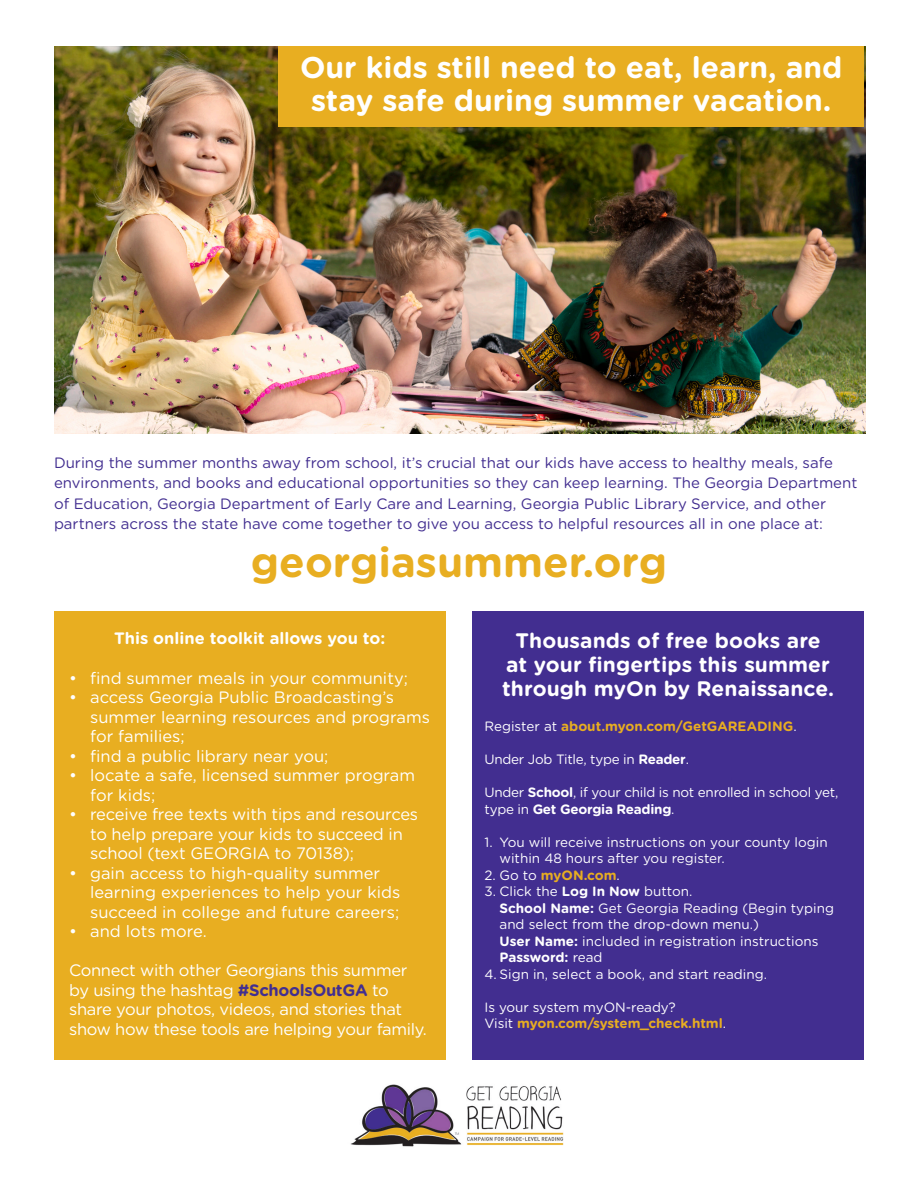
<style>
.page{position:relative;width:918px;height:1188px;background:#fff}
.page>*{position:absolute;margin:0;border:0;box-sizing:border-box;transform-origin:0 0}
.t1{font:700 42px "Gotham Rounded";color:#e8ae21}
.t2{font:700 30px "Gotham Rounded";color:#fff}
.t3{font:700 21px/24px "Gotham Rounded";letter-spacing:.005em;color:#fff;text-align:center}
.t4{font:16.5px/19.5px "Gotham Rounded";letter-spacing:-.01em;color:#fff}
.t5{font:700 16.5px "Gotham Rounded";color:#fff}
.t6{font:15px/20.2px "Gotham Rounded";color:#422e90}
.t7{font:13.5px/16.5px "Gotham Rounded";color:#fff}
.t8{font:13.5px/16.5px "Gotham Rounded";letter-spacing:-.02em;color:#fff}
.t9{font:700 13.5px "Gotham Rounded";color:#e8ae21}
.s1{font-weight:700;color:#422e90}
.s2{font-weight:400;color:#fff}
.s3{font-weight:700}
.s4{font-weight:700;color:#e8ae21}
</style>
<div class="page">
<img style="left:54px;top:46px;width:811px;height:388px">
<div style="left:54px;top:611px;width:392px;height:449px;background:#e8ae21"></div>
<div style="left:279px;top:46px;width:585px;height:81px;background:#e8ae21"></div>
<div style="left:472px;top:611px;width:392px;height:449px;background:#422e90"></div>
<img style="left:350px;top:1084px;width:214px;height:63px">
<p class="t2" style="left:300px;top:45px;width:544px">Our kids still need to eat, learn, and</p>
<p class="t2" style="left:311px;top:78px;width:522px">stay safe during summer vacation.</p>
<p class="t6" style="left:54px;top:452px;width:805px">During the summer months away from school, it’s crucial that our kids have access to healthy meals, safe environments, and books and educational opportunities so they can keep learning. The Georgia Department of Education, Georgia Department of Early Care and Learning, Georgia Public Library Service, and other partners across the state have come together to give you access to helpful resources all in one place at:</p>
<p class="t1" style="left:251px;top:531px;width:418px">georgiasummer.org</p>
<p class="t5" style="left:114px;top:626px;width:273px">This online toolkit allows you to:</p>
<p class="t4" style="left:69px;top:667px;width:340px">• find summer meals in your community;</p>
<p class="t4" style="left:90px;top:687px;width:341px;text-indent:-21px">• access Georgia Public Broadcasting’s summer learning resources and programs for families;</p>
<p class="t4" style="left:69px;top:745px;width:261px">• find a public library near you;</p>
<p class="t4" style="left:90px;top:765px;width:327px;text-indent:-21px">• locate a safe, licensed summer program for kids;</p>
<p class="t4" style="left:90px;top:804px;width:330px;text-indent:-21px">• receive free texts with tips and resources to help prepare your kids to succeed in school (text GEORGIA to 70138);</p>
<p class="t4" style="left:90px;top:862px;width:312px;text-indent:-21px">• gain access to high-quality summer learning experiences to help your kids succeed in college and future careers;</p>
<p class="t4" style="left:69px;top:921px;width:139px">• and lots more.</p>
<p class="t4" style="left:69px;top:960px;width:359px">Connect with other Georgians this summer by using the hashtag <span class="s1">#SchoolsOutGA</span> to share your photos, videos, and stories that show how these tools are helping your family.</p>
<p class="t3" style="left:502px;top:628px;width:334px">Thousands of free books are<br>at your fingertips this summer through myOn by Renaissance.</p>
<p class="t9" style="left:485px;top:716px;width:314px"><span class="s2">Register at</span> about.myon.com/GetGAREADING<span class="s2">.</span></p>
<p class="t8" style="left:485px;top:750px;width:206px">Under Job Title, type in <span class="s3">Reader</span>.</p>
<p class="t8" style="left:485px;top:783px;width:355px">Under <span class="s3">School</span>, if your child is not enrolled in school yet, type in <span class="s3">Get Georgia Reading</span>.</p>
<p class="t7" style="left:500px;top:833px;width:330px;text-indent:-15px">1. You will receive instructions on your county login within 48 hours after you register.</p>
<p class="t9" style="left:485px;top:865px;width:137px"><span class="s2">2. Go to</span> myON.com<span class="s2">.</span></p>
<p class="t7" style="left:500px;top:882px;width:336px;text-indent:-15px">3. Click the <span class="s3">Log In Now</span> button.<br><span class="s3">School Name:</span> Get Georgia Reading (Begin typing and select from the drop-down menu.)</p>
<p class="t7" style="left:500px;top:932px;width:320px"><span class="s3">User Name:</span> included in registration instructions<br><span class="s3">Password:</span> read</p>
<p class="t7" style="left:485px;top:965px;width:284px">4. Sign in, select a book, and start reading.</p>
<p class="t7" style="left:485px;top:998px;width:243px">Is your system myON-ready?<br>Visit <span class="s4">myon.com/system_check.html</span>.</p>
</div>
